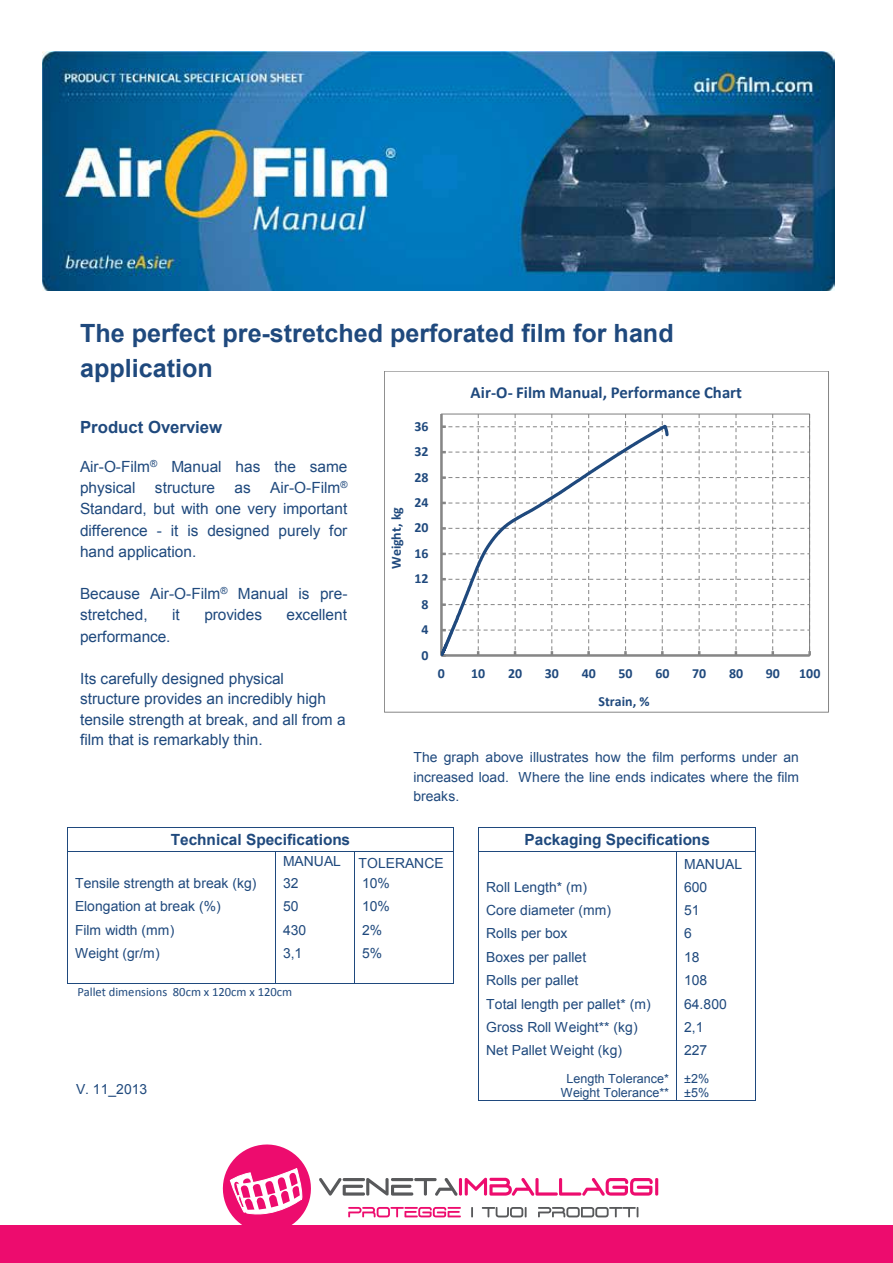
<style>
.page{position:relative;width:893px;height:1263px;background:#fff}
.page>*{position:absolute;margin:0;border:0;box-sizing:border-box;transform-origin:0 0}
.t1{font:700 25.2px/34.8px "Arial";color:#1f497d}
.t2{font:700 16.8px "Calibri";color:#1f497d}
.t3{font:700 16.8px "Arial";color:#1f497d}
.t4{font:15.45px/21.1px "Arial";color:#1f497d}
.t5{font:700 15.45px "Arial";color:#1f497d}
.t6{font:13.95px/19.2px "Arial";color:#1f497d;text-align:justify}
.t7{font:700 13.95px "Calibri";color:#1f497d}
.t8{font:12.6px "Arial";letter-spacing:.005em;color:#1f497d}
.t9{font:12.6px "Calibri";color:#1f497d}
.s1{font-style:inherit}
</style>
<div class="page">
<div style="left:0;top:1225px;width:893px;height:38px;background:#ed0c6e"></div>
<svg style="left:222px;top:1144px;width:436px;height:81px"></svg>
<img style="left:43px;top:51px;width:791px;height:239px">
<svg style="left:440px;top:414px;width:371px;height:243px"></svg>
<svg style="left:441px;top:423px;width:230px;height:233px"></svg>
<div style="left:384px;top:371px;width:445px;height:342px;border:1px solid #868686"></div>
<hr style="left:68px;top:827px;width:385px;height:1px;background:#1f497d">
<hr style="left:68px;top:851px;width:207px;height:1px;background:#1f497d">
<hr style="left:276px;top:851px;width:78px;height:1px;background:#1f497d">
<hr style="left:355px;top:851px;width:98px;height:1px;background:#1f497d">
<svg style="left:67px;top:827px;width:1px;height:157px"></svg>
<hr style="left:68px;top:983px;width:207px;height:1px;background:#1f497d">
<svg style="left:275px;top:851px;width:1px;height:133px"></svg>
<hr style="left:276px;top:983px;width:78px;height:1px;background:#1f497d">
<svg style="left:354px;top:851px;width:1px;height:133px"></svg>
<hr style="left:355px;top:983px;width:98px;height:1px;background:#1f497d">
<svg style="left:453px;top:827px;width:1px;height:157px"></svg>
<hr style="left:479px;top:827px;width:277px;height:1px;background:#1f497d">
<hr style="left:479px;top:851px;width:197px;height:1px;background:#1f497d">
<hr style="left:677px;top:851px;width:79px;height:1px;background:#1f497d">
<svg style="left:478px;top:827px;width:1px;height:274px"></svg>
<hr style="left:479px;top:1100px;width:197px;height:1px;background:#1f497d">
<svg style="left:676px;top:851px;width:1px;height:250px"></svg>
<hr style="left:677px;top:1100px;width:79px;height:1px;background:#1f497d">
<h1 class="t1" style="left:80px;top:317px;width:595px">The perfect pre-stretched perforated film for hand application</h1>
<p class="t3" style="left:80px;top:416px;width:144px">Product Overview</p>
<p class="t4" style="left:80px;top:456px;width:269px">Air-O-Film<sup>®</sup> Manual has the same physical</p>
<p class="t2" style="left:471px;top:381px;width:273px">Air-O- Film Manual, Performance Chart</p>
<p class="t7" style="left:414px;top:417px;width:16px">36</p>
<p class="t7" style="left:414px;top:443px;width:16px">32</p>
<p class="t7" style="left:414px;top:468px;width:16px">28</p>
<p class="t4" style="left:80px;top:477px;width:269px;text-align:justify;text-indent:190px">Air-O-Film<sup>® </sup>Standard, but with one very important difference - it is designed purely for hand application.</p>
<p class="t4" style="left:80px;top:583px;width:269px">Because Air-O-Film<sup>®</sup> Manual is pre&shy;stretched,</p>
<p class="t4" style="left:155px;top:477px;width:61px">structure</p>
<p class="t4" style="left:235px;top:477px;width:18px">as</p>
<p class="t7" style="left:414px;top:493px;width:16px">24</p>
<p class="t7" style="left:387px;top:569px;width:64px;rotate:-90deg">Weight, kg</p>
<p class="t7" style="left:414px;top:519px;width:16px">20</p>
<p class="t7" style="left:414px;top:544px;width:16px">16</p>
<p class="t7" style="left:414px;top:570px;width:16px">12</p>
<p class="t7" style="left:421px;top:595px;width:9px">8</p>
<p class="t4" style="left:172px;top:605px;width:9px">it</p>
<p class="t4" style="left:204px;top:605px;width:59px">provides</p>
<p class="t4" style="left:287px;top:605px;width:62px">excellent</p>
<p class="t7" style="left:421px;top:621px;width:9px">4</p>
<p class="t4" style="left:80px;top:626px;width:92px">performance.</p>
<p class="t4" style="left:80px;top:669px;width:267px;line-height:20.2px">Its carefully designed physical structure provides an incredibly high tensile strength at break, and all from a film that is remarkably thin.</p>
<p class="t7" style="left:421px;top:646px;width:9px">0</p>
<p class="t7" style="left:438px;top:664px;width:9px">0</p>
<p class="t7" style="left:471px;top:664px;width:16px">10</p>
<p class="t7" style="left:508px;top:664px;width:16px">20</p>
<p class="t7" style="left:545px;top:664px;width:16px">30</p>
<p class="t7" style="left:582px;top:664px;width:16px">40</p>
<p class="t7" style="left:619px;top:664px;width:16px">50</p>
<p class="t7" style="left:655px;top:664px;width:16px">60</p>
<p class="t7" style="left:692px;top:664px;width:16px">70</p>
<p class="t7" style="left:729px;top:664px;width:16px">80</p>
<p class="t7" style="left:766px;top:664px;width:16px">90</p>
<p class="t7" style="left:799px;top:664px;width:23px">100</p>
<p class="t7" style="left:599px;top:693px;width:52px">Strain, %</p>
<p class="t6" style="left:413px;top:748px;width:387px">The graph above illustrates how the film performs under an increased load. Where the line ends indicates where the film breaks.</p>
<p class="t5" style="left:171px;top:829px;width:181px">Technical Specifications</p>
<p class="t6" style="left:283px;top:852px;width:59px">MANUAL</p>
<p class="t6" style="left:358px;top:853px;width:87px">TOLERANCE</p>
<p class="t6" style="left:75px;top:874px;width:183px">Tensile strength at break (kg)</p>
<p class="t6" style="left:283px;top:874px;width:17px">32</p>
<p class="t6" style="left:362px;top:874px;width:29px">10%</p>
<p class="t6" style="left:75px;top:897px;width:147px">Elongation at break (%)</p>
<p class="t6" style="left:283px;top:897px;width:17px">50</p>
<p class="t6" style="left:362px;top:897px;width:29px">10%</p>
<p class="t6" style="left:75px;top:920px;width:101px">Film width (mm)</p>
<p class="t6" style="left:283px;top:920px;width:25px">430</p>
<p class="t6" style="left:362px;top:920px;width:22px">2%</p>
<p class="t6" style="left:75px;top:944px;width:86px">Weight (gr/m)</p>
<p class="t6" style="left:283px;top:944px;width:21px">3,1</p>
<p class="t6" style="left:362px;top:944px;width:22px">5%</p>
<p class="t9" style="left:77px;top:983px;width:216px">Pallet dimensions 80cm x 120cm x 120cm</p>
<p class="t5" style="left:525px;top:829px;width:187px">Packaging Specifications</p>
<p class="t6" style="left:684px;top:855px;width:59px">MANUAL</p>
<p class="t6" style="left:486px;top:877px;width:102px">Roll Length* (m)</p>
<p class="t6" style="left:684px;top:877px;width:25px">600</p>
<p class="t6" style="left:486px;top:901px;width:127px">Core diameter (mm)</p>
<p class="t6" style="left:684px;top:901px;width:17px">51</p>
<p class="t6" style="left:486px;top:924px;width:83px">Rolls per box</p>
<p class="t6" style="left:684px;top:924px;width:9px">6</p>
<p class="t6" style="left:486px;top:947px;width:101px">Boxes per pallet</p>
<p class="t6" style="left:684px;top:947px;width:17px">18</p>
<p class="t6" style="left:486px;top:971px;width:94px">Rolls per pallet</p>
<p class="t6" style="left:684px;top:971px;width:25px">108</p>
<p class="t6" style="left:486px;top:994px;width:166px">Total length per pallet* (m)</p>
<p class="t6" style="left:684px;top:994px;width:44px">64.800</p>
<p class="t6" style="left:486px;top:1018px;width:153px">Gross Roll Weight** (kg)</p>
<p class="t6" style="left:684px;top:1018px;width:21px">2,1</p>
<p class="t6" style="left:486px;top:1041px;width:137px">Net Pallet Weight (kg)</p>
<p class="t6" style="left:684px;top:1041px;width:25px">227</p>
<p class="t8" style="left:566px;top:1070px;width:144px">Length Tolerance* <span class="s1">±2%</span></p>
<p class="t6" style="left:76px;top:1080px;width:73px">V. 11_2013</p>
<p class="t8" style="left:561px;top:1085px;width:150px">Weight Tolerance** <span class="s1">±5</span>%</p>
</div>
